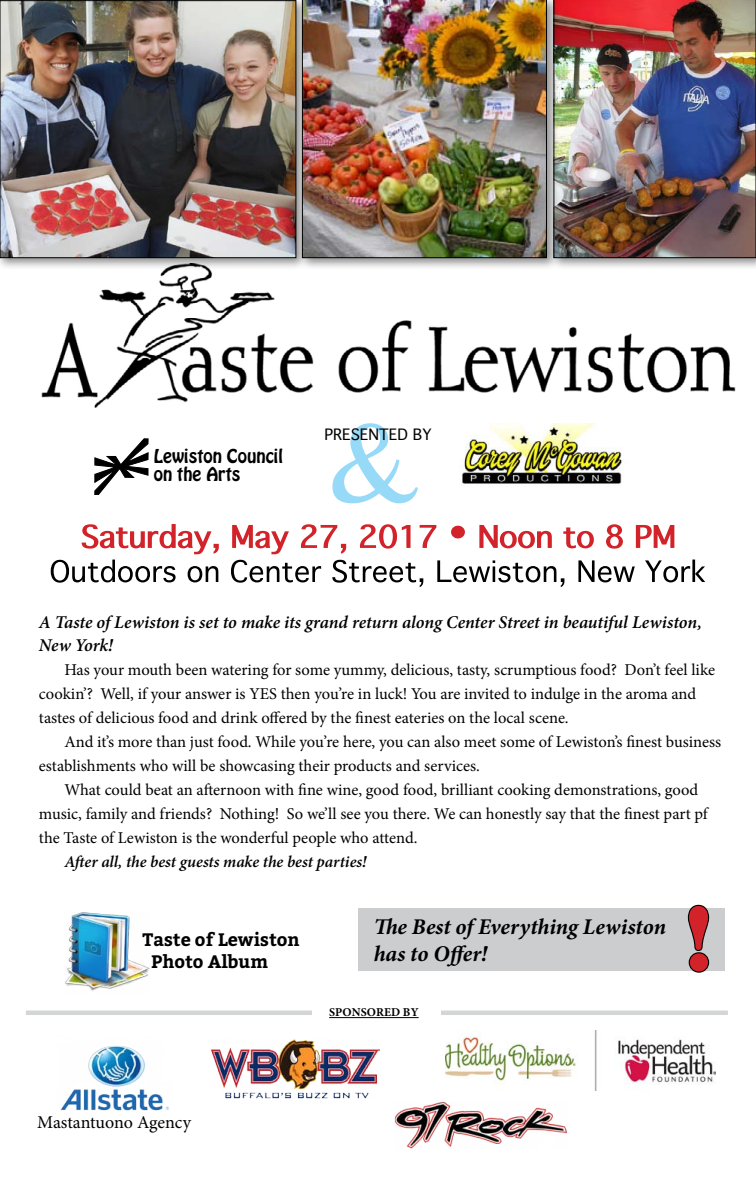
<style>
.page{position:relative;width:756px;height:1188px;background:#fff}
.page>*{position:absolute;margin:0;border:0;box-sizing:border-box;transform-origin:0 0}
.t1{font:112.5px "Bangla MN";color:#97daf8}
.t2{font:84.3px "Stencil Std";color:#d2232a}
.t3{font:italic 700 22.5px/27px "Minion Pro";letter-spacing:.005em;color:#000}
.t4{font:italic 600 18px/22.5px "Minion Pro";letter-spacing:-.005em;color:#000}
.t5{font:700 18px/21.6px "Bitter";color:#000}
.t6{font:18px "Minion Pro";letter-spacing:-.005em;color:#000}
.t7{font:16.8px/18.3px "Hobo Std";color:#000}
.t8{font:16.5px/24px "Minion Pro";letter-spacing:-.005em;color:#000}
.t9{font:italic 600 16.5px "Minion Pro";color:#000}
.t10{font:300 15px "Thonburi";color:#000}
.t11{font:700 12px "Minion Pro";letter-spacing:.01em;color:#000}
</style>
<div class="page">
<img style="left:65px;top:912px;width:84px;height:79px">
<img style="left:41px;top:270px;width:695px;height:138px">
<svg style="left:82px;top:524px;width:592px;height:30px"></svg>
<svg style="left:51px;top:560px;width:654px;height:27px"></svg>
<svg style="left:94px;top:438px;width:54px;height:57px"></svg>
<div style="left:359px;top:908px;width:366px;height:62px;background:#cbcdce"></div>
<svg style="left:687px;top:904px;width:23px;height:69px"></svg>
<div style="left:549px;top:0;width:207px;height:270px;background:#000;opacity:.45"></div>
<img style="left:559px;top:0;width:197px;height:258px">
<div style="left:0;top:0;width:309px;height:270px;background:#000;opacity:.45"></div>
<img style="left:2px;top:2px;width:292px;height:254px">
<div style="left:0;top:0;width:296px;height:258px;border:1px solid #000"></div>
<div style="left:298px;top:0;width:261px;height:271px;background:#000;opacity:.45"></div>
<img style="left:302px;top:0;width:245px;height:258px">
<hr style="left:26px;top:1011px;width:702px;height:4px;background:#d3d5d6">
<div style="left:312px;top:1004px;width:129px;height:15px;background:#fff"></div>
<hr style="left:329px;top:1017px;width:90px;height:1px;background:#000">
<img style="left:446px;top:1030px;width:270px;height:60px">
<img style="left:462px;top:423px;width:160px;height:61px">
<img style="left:395px;top:1102px;width:172px;height:47px">
<img style="left:210px;top:1039px;width:170px;height:59px">
<img style="left:60px;top:1046px;width:109px;height:65px">
<p class="t7" style="left:154px;top:447px;width:130px">Lewiston Council on the Arts</p>
<h1 class="t1" style="left:328px;top:389px;width:92px">&amp;</h1>
<p class="t10" style="left:324px;top:426px;width:109px">PRESENTED BY</p>
<p class="t4" style="left:39px;top:611px;width:665px">A Taste of Lewiston is set to make its grand return along Center Street in beautiful Lewiston,<br>New York!</p>
<p class="t8" style="left:39px;top:658px;width:678px;text-indent:25px">Has your mouth been watering for some yummy, delicious, tasty, scrumptious food? Don’t feel like cookin’? Well, if your answer is YES then you’re in luck! You are invited to indulge in the aroma and tastes of delicious food and drink offered by the finest eateries on the local scene.</p>
<p class="t8" style="left:39px;top:730px;width:684px;text-indent:25px">And it’s more than just food. While you’re here, you can also meet some of Lewiston’s finest business establishments who will be showcasing their products and services.</p>
<p class="t8" style="left:39px;top:778px;width:670px;text-indent:25px">What could beat an afternoon with fine wine, good food, brilliant cooking demonstrations, good music, family and friends? Nothing! So we’ll see you there. We can honestly say that the finest part pf the Taste of Lewiston is the wonderful people who attend.</p>
<p class="t9" style="left:64px;top:850px;width:304px">After all, the best guests make the best parties!</p>
<h2 class="t2" style="left:683px;top:884px;width:33px">!</h2>
<h3 class="t3" style="left:374px;top:913px;width:294px">The Best of Everything Lewiston has to Offer!</h3>
<p class="t5" style="left:151px;top:929px;width:150px;text-indent:-8px">Taste of Lewiston<br>Photo Album</p>
<p class="t6" style="left:37px;top:1110px;width:155px">Mastantuono Agency</p>
<p class="t11" style="left:329px;top:1004px;width:91px">SPONSORED BY</p>
</div>
